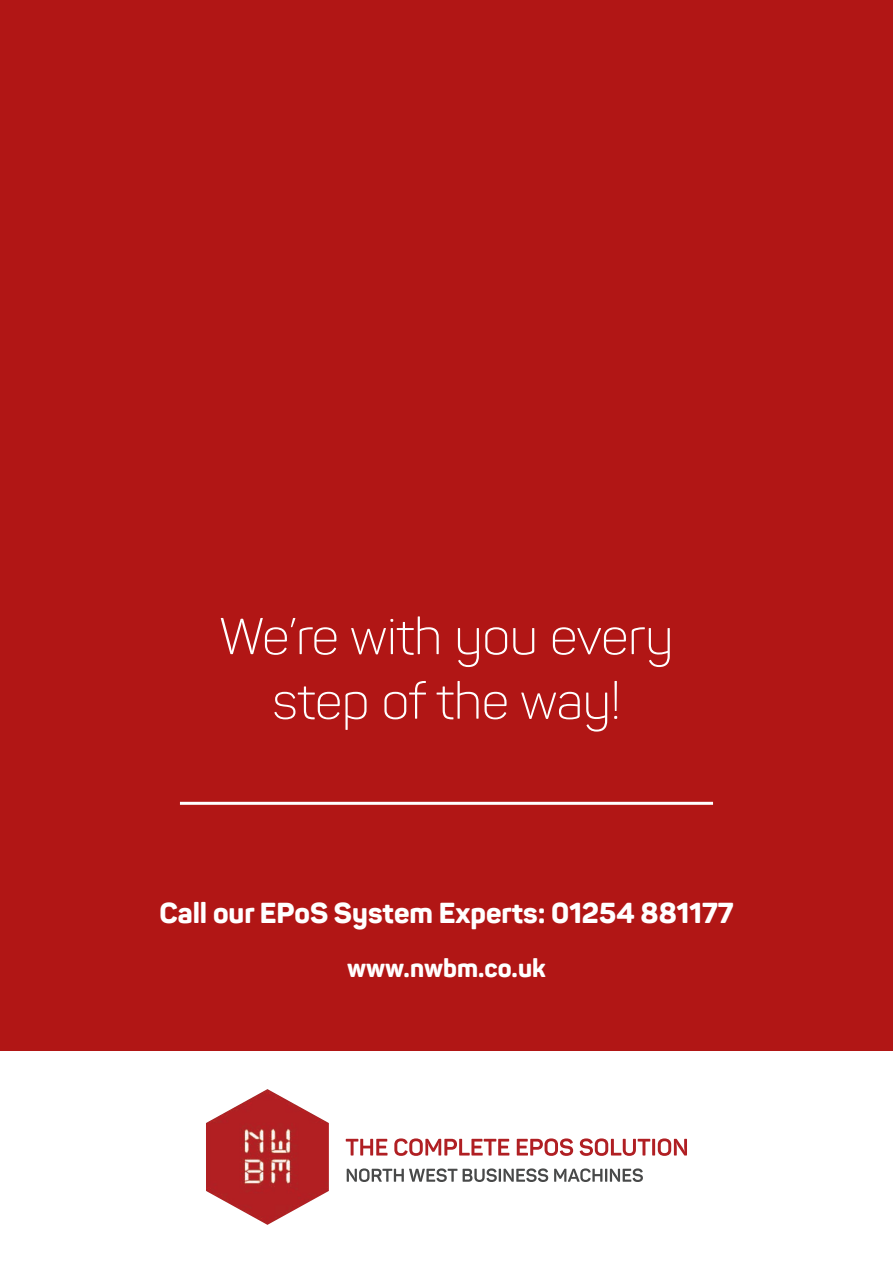
<style>
.page{position:relative;width:893px;height:1263px;background:#fff}
.page>*{position:absolute;margin:0;border:0;box-sizing:border-box;transform-origin:0 0}
.t1{font:300 51px/64.5px "Panton";color:#fff;text-align:center}
.t2{font:800 28.5px "Panton";color:#fff}
.t3{font:800 25.5px "Panton";color:#fff}
</style>
<div class="page">
<div style="left:0;top:0;width:893px;height:1050px;background:#b11615"></div>
<svg style="left:347px;top:1168px;width:296px;height:14px"></svg>
<svg style="left:346px;top:1138px;width:341px;height:18px"></svg>
<img style="left:206px;top:1089px;width:123px;height:136px">
<hr style="left:180px;top:802px;width:533px;height:3px;background:#fff">
<h1 class="t1" style="left:220px;top:604px;width:455px">We’re with you every step of the way!</h1>
<p class="t2" style="left:159px;top:894px;width:576px">Call our EPoS System Experts: 01254 881177</p>
<p class="t3" style="left:347px;top:951px;width:200px">www.nwbm.co.uk</p>
</div>
